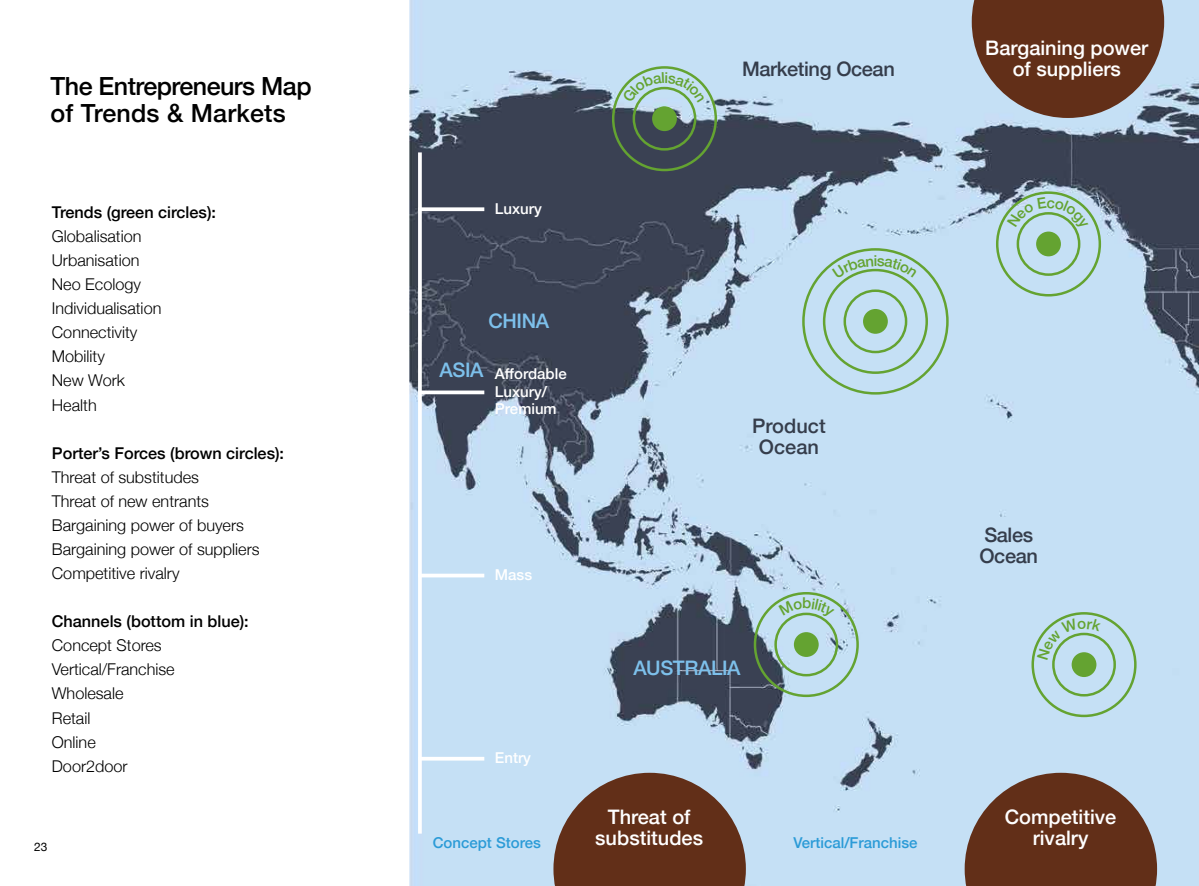
<style>
.page{position:relative;width:1199px;height:886px;background:#fff}
.page>*{position:absolute;margin:0;border:0;box-sizing:border-box;transform-origin:0 0}
.t1{font:500 25px/26.2px "Helvetica Neue";letter-spacing:-.02em;color:#000}
.t2{font:500 20px/21.2px "Helvetica Neue";color:#fff;text-align:center}
.t3{font:500 20px/21.2px "Helvetica Neue";letter-spacing:-.02em;color:#353d4b}
.t4{font:500 20px "Helvetica Neue";letter-spacing:-.02em;color:#7dc0eb}
.t5{font:500 20px/21.2px "Helvetica Neue";color:#353d4b;text-align:center}
.t6{font:300 16.25px/24.1px "Helvetica Neue";color:#000}
.t7{font:500 16.25px "Helvetica Neue";color:#000}
.t8{font:500 15px/17.5px "Helvetica Neue";color:#fff}
.t9{font:500 15px "Helvetica Neue";color:#2b9bd7}
.t10{font:11.88px "Helvetica Neue";color:#000}
</style>
<div class="page">
<img style="left:410px;top:0;width:788px;height:886px">
<div style="left:1031px;top:612px;width:105px;height:105px;border:2px solid #64a331;border-radius:50%"></div>
<div style="left:1052px;top:632px;width:63px;height:64px;border:2px solid #64a331;border-radius:50%"></div>
<div style="left:1071px;top:652px;width:25px;height:25px;background:#64a331;border-radius:50%"></div>
<div style="left:753px;top:592px;width:105px;height:105px;border:2px solid #64a331;border-radius:50%"></div>
<div style="left:774px;top:612px;width:64px;height:64px;border:2px solid #64a331;border-radius:50%"></div>
<div style="left:794px;top:632px;width:24px;height:25px;background:#64a331;border-radius:50%"></div>
<div style="left:612px;top:66px;width:105px;height:105px;border:2px solid #64a331;border-radius:50%"></div>
<div style="left:632px;top:87px;width:64px;height:64px;border:2px solid #64a331;border-radius:50%"></div>
<div style="left:652px;top:106px;width:25px;height:25px;background:#64a331;border-radius:50%"></div>
<div style="left:996px;top:191px;width:105px;height:105px;border:2px solid #64a331;border-radius:50%"></div>
<div style="left:1016px;top:212px;width:64px;height:64px;border:2px solid #64a331;border-radius:50%"></div>
<div style="left:1036px;top:231px;width:24px;height:25px;background:#64a331;border-radius:50%"></div>
<hr style="left:418px;top:152px;width:4px;height:681px;background:#fff">
<svg style="left:421px;top:207px;width:63px;height:4px"></svg>
<svg style="left:421px;top:390px;width:63px;height:4px"></svg>
<svg style="left:422px;top:573px;width:62px;height:4px"></svg>
<svg style="left:422px;top:756px;width:62px;height:4px"></svg>
<svg style="left:553px;top:772px;width:193px;height:114px;background:#745042"></svg>
<svg style="left:964px;top:772px;width:193px;height:114px;background:#745042"></svg>
<svg style="left:971px;top:0;width:193px;height:118px;background:#714c3d"></svg>
<div style="left:843px;top:289px;width:64px;height:64px;border:2px solid #64a331;border-radius:50%"></div>
<div style="left:863px;top:309px;width:24px;height:25px;background:#64a331;border-radius:50%"></div>
<svg style="left:1037px;top:618px;width:65px;height:42px;background:#b7d7d9"></svg>
<svg style="left:778px;top:597px;width:56px;height:22px"></svg>
<svg style="left:622px;top:72px;width:82px;height:31px;background:#b9d8de"></svg>
<svg style="left:1007px;top:197px;width:81px;height:33px;background:#b8d6dc"></svg>
<svg style="left:832px;top:255px;width:85px;height:23px;background:#b9d8dd"></svg>
<h1 class="t1" style="left:51px;top:71px;width:262px">The Entrepreneurs Map of Trends &amp; Markets</h1>
<p class="t7" style="left:52px;top:199px;width:166px">Trends (green circles):</p>
<p class="t6" style="left:52px;top:223px;width:111px">Globalisation<br>Urbanisation<br>Neo Ecology<br>Individualisation<br>Connectivity<br>Mobility<br>New Work<br>Health</p>
<p class="t7" style="left:52px;top:440px;width:234px">Porter’s Forces (brown circles):</p>
<p class="t6" style="left:52px;top:464px;width:209px">Threat of substitudes<br>Threat of new entrants<br>Bargaining power of buyers<br>Bargaining power of suppliers<br>Competitive rivalry</p>
<p class="t7" style="left:52px;top:608px;width:198px">Channels (bottom in blue):</p>
<p class="t6" style="left:52px;top:632px;width:124px">Concept Stores<br>Vertical/Franchise<br>Wholesale<br>Retail<br>Online<br>Door2door</p>
<p class="t10" style="left:34px;top:838px;width:15px">23</p>
<p class="t3" style="left:742px;top:56px;width:154px">Marketing Ocean</p>
<p class="t2" style="left:985px;top:36px;width:165px">Bargaining power of suppliers</p>
<p class="t8" style="left:495px;top:199px;width:48px">Luxury</p>
<p class="t4" style="left:488px;top:305px;width:62px">CHINA</p>
<p class="t4" style="left:439px;top:353px;width:46px">ASIA</p>
<p class="t8" style="left:495px;top:364px;width:73px">Affordable<br>Luxury/<br>Premium</p>
<p class="t8" style="left:495px;top:565px;width:39px">Mass</p>
<p class="t5" style="left:752px;top:414px;width:75px">Product<br>Ocean</p>
<p class="t3" style="left:979px;top:522px;width:60px">Sales<br>Ocean</p>
<p class="t8" style="left:495px;top:747px;width:38px">Entry</p>
<p class="t9" style="left:433px;top:830px;width:110px">Concept Stores</p>
<p class="t4" style="left:633px;top:651px;width:109px">AUSTRALIA</p>
<p class="t2" style="left:595px;top:804px;width:109px">Threat of substitudes</p>
<p class="t2" style="left:1004px;top:804px;width:113px">Competitive rivalry</p>
<p class="t9" style="left:793px;top:830px;width:125px">Vertical/Franchise</p>
</div>
